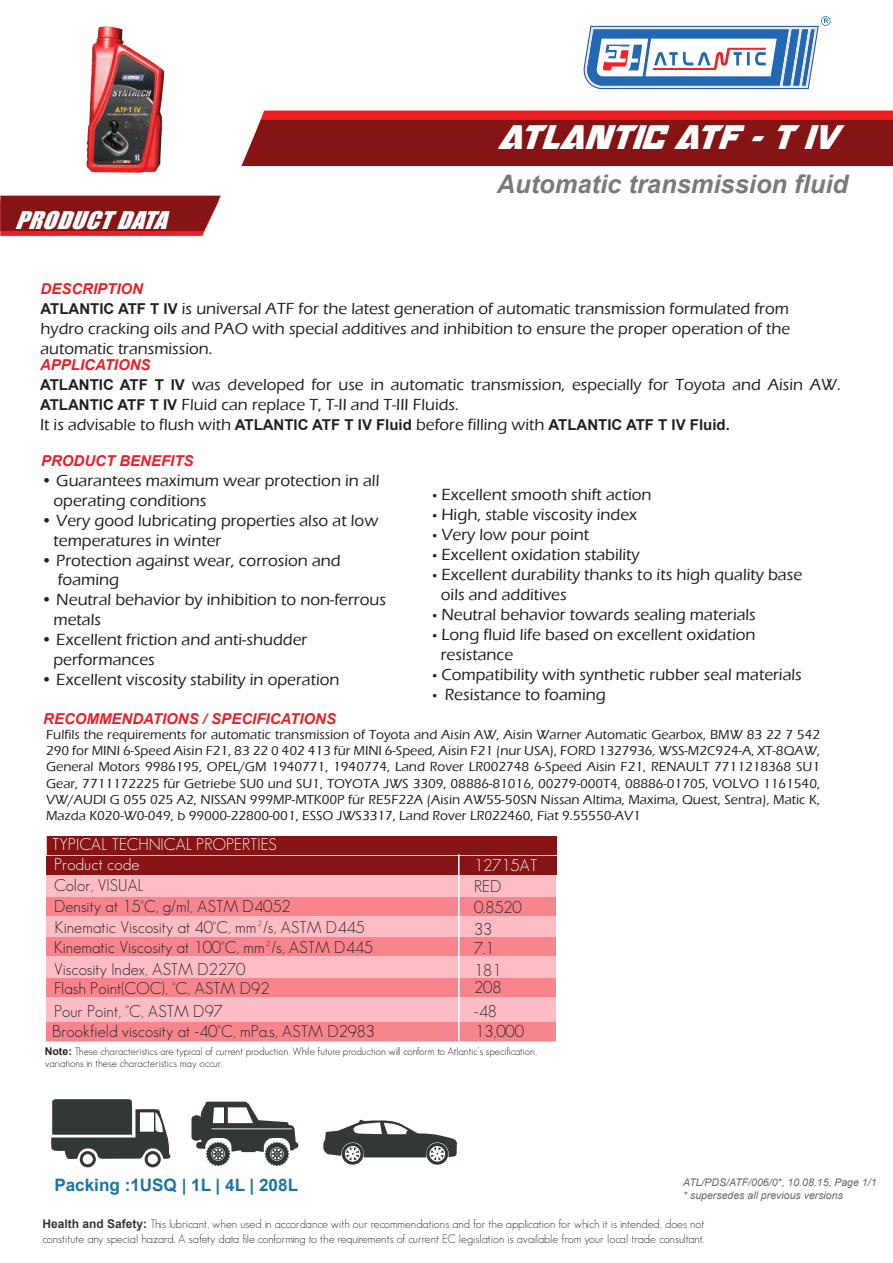
<style>
.page{position:relative;width:893px;height:1263px;background:#fff}
.page>*{position:absolute;margin:0;border:0;box-sizing:border-box;transform-origin:0 0}
.t1{font:italic condensed 45px "Oceanic Drift";color:#fff}
.t2{font:italic 700 25.5px "Arial";color:#7b7a7b}
.t3{font:italic 22.35px "Impact";color:#fff;scale:1.12 1}
.t4{font:700 17.1px "Arial";color:#1a75a7}
.t5{font:500 16.65px/20px "Eras ITC";color:#241f1f}
.t6{font:500 16.5px/19.8px "Eras ITC";color:#241f1f;text-align:justify}
.t7{font:300 16.5px/22.5px "Geosans";color:#262122}
.t8{font:300 16.5px "Geosans";color:#fff}
.t9{font:italic 700 15px "Arial";color:#ef1d23}
.t10{font:500 13.5px/16.2px "Eras ITC";color:#241f1f;text-align:justify}
.t11{font:300 12px/14.4px "Geosans";color:#323738}
.t12{font:300 10.65px/12.8px "Geosans";color:#262122}
.t13{font:italic 10.5px/12.6px "Arial";color:#686668}
.s1{font-family:"Arial";font-weight:700;font-size:15px}
.s2{font-family:"Myriad Pro";font-weight:400}
.s3{font-size:16.35px}
.s4{font-family:"Arial";font-weight:700}
</style>
<div class="page">
<svg style="left:583px;top:16px;width:247px;height:73px"></svg>
<svg style="left:241px;top:111px;width:652px;height:55px;background:#981a1b"></svg>
<svg style="left:0;top:196px;width:221px;height:40px;background:#971f21"></svg>
<div style="left:47px;top:836px;width:509px;height:206px;background:#febdc4"></div>
<div style="left:47px;top:836px;width:509px;height:18px;background:#861415"></div>
<div style="left:47px;top:856px;width:510px;height:18px;background:#861415"></div>
<div style="left:47px;top:897px;width:509px;height:19px;background:#f8858e"></div>
<div style="left:47px;top:937px;width:509px;height:19px;background:#f8858e"></div>
<div style="left:47px;top:978px;width:509px;height:18px;background:#f8858e"></div>
<div style="left:47px;top:1022px;width:509px;height:19px;background:#f8858e"></div>
<hr style="left:458px;top:854px;width:2px;height:187px;background:#fff">
<img style="left:86px;top:26px;width:78px;height:147px">
<svg style="left:323px;top:1119px;width:134px;height:46px"></svg>
<svg style="left:191px;top:1101px;width:108px;height:65px"></svg>
<svg style="left:51px;top:1099px;width:120px;height:68px"></svg>
<h1 class="t1" style="left:497px;top:117px;width:342px">ATLANTIC ATF – T IV</h1>
<h3 class="t3" style="left:15px;top:203px;width:148px">PRODUCTDATA</h3>
<h2 class="t2" style="left:497px;top:167px;width:353px">Automatic transmission fluid</h2>
<p class="t9" style="left:41px;top:279px;width:104px">DESCRIPTION</p>
<p class="t6" style="left:41px;top:299px;width:751px"><span class="s1">ATLANTIC ATF T IV</span> is universal ATF for the latest generation of automatic transmission formulated from hydro cracking oils and PAO with special additives and inhibition to ensure the proper operation of the automatic transmission.</p>
<p class="t9" style="left:40px;top:355px;width:112px">APPLICATIONS</p>
<p class="t6" style="left:40px;top:375px;width:802px;text-align:left"><span class="s1">ATLANTIC ATF T IV</span> was developed for use in automatic transmission, especially for Toyota and Aisin AW.<br><span class="s1">ATLANTIC ATF T IV</span> Fluid can replace T, T-II and T-III Fluids.<br>It is advisable to flush with <span class="s1">ATLANTIC ATF T IV Fluid</span> before filling with <span class="s1">ATLANTIC ATF T IV Fluid.</span></p>
<p class="t9" style="left:41px;top:450px;width:154px">PRODUCT BENEFITS</p>
<p class="t5" style="left:54px;top:470px;width:327px;text-indent:-12px">• Guarantees maximum wear protection in all operating conditions</p>
<p class="t5" style="left:54px;top:510px;width:326px;text-indent:-12px">• Very good lubricating properties also at low temperatures in winter</p>
<p class="t5" style="left:58px;top:550px;width:285px;text-indent:-17px">• Protection against wear, corrosion and foaming</p>
<p class="t5" style="left:54px;top:590px;width:334px;text-indent:-12px">• Neutral behavior by inhibition to non-ferrous metals</p>
<p class="t5" style="left:54px;top:630px;width:255px;text-indent:-12px">• Excellent friction and anti-shudder performances</p>
<p class="t5" style="left:41px;top:670px;width:300px">• Excellent viscosity stability in operation</p>
<p class="t5" style="left:432px;top:485px;width:221px"><span class="s2">•</span> Excellent smooth shift action</p>
<p class="t5" style="left:432px;top:505px;width:206px"><span class="s2">•</span> High, stable viscosity index</p>
<p class="t5" style="left:432px;top:525px;width:158px"><span class="s2">•</span> Very low pour point</p>
<p class="t5" style="left:432px;top:545px;width:209px"><span class="s2">•</span> Excellent oxidation stability</p>
<p class="t5" style="left:441px;top:564px;width:363px;text-indent:-8px"><span class="s2">•</span> Excellent durability thanks to its high quality base oils and additives</p>
<p class="t5" style="left:432px;top:604px;width:325px"><span class="s2">•</span> Neutral behavior towards sealing materials</p>
<p class="t5" style="left:441px;top:624px;width:316px;text-indent:-8px"><span class="s2">•</span> Long fluid life based on excellent oxidation resistance</p>
<p class="t5" style="left:432px;top:664px;width:371px"><span class="s2">•</span> Compatibility with synthetic rubber seal materials</p>
<p class="t5" style="left:432px;top:684px;width:175px"><span class="s2">•</span> Resistance to foaming</p>
<p class="t9" style="left:43px;top:709px;width:294px">RECOMMENDATIONS / SPECIFICATIONS</p>
<p class="t10" style="left:46px;top:726px;width:775px">Fulfils the requirements for automatic transmission of Toyota and Aisin AW, Aisin Warner Automatic Gearbox, BMW 83 22 7 542<br>290 for MINI 6-Speed Aisin F21, 83 22 0 402 413 für MINI 6-Speed, Aisin F21 (nur USA), FORD 1327936, WSS-M2C924-A, XT-8QAW, General Motors 9986195, OPEL/GM 1940771, 1940774, Land Rover LR002748 6-Speed Aisin F21, RENAULT 7711218368 SU1<br>Gear, 7711172225 für Getriebe SU0 und SU1, TOYOTA JWS 3309, 08886-81016, 00279-000T4, 08886-01705, VOLVO 1161540, VW/AUDI G 055 025 A2, NISSAN 999MP-MTK00P für RE5F22A (Aisin AW55-50SN Nissan Altima, Maxima, Quest, Sentra), Matic K, Mazda K020-W0-049, b 99000-22800-001, ESSO JWS3317, Land Rover LR022460, Fiat 9.55550-AV1</p>
<p class="t8" style="left:52px;top:835px;width:226px">TYPICAL TECHNICAL PROPERTIES</p>
<p class="t8" style="left:54px;top:855px;width:87px">Product code</p>
<p class="t7" style="left:54px;top:874px;width:91px">Color, VISUAL</p>
<p class="t7" style="left:474px;top:875px;width:29px">RED</p>
<p class="t7" style="left:54px;top:895px;width:238px">Density at 15<span class="s3">°C</span>, g/ml, ASTM D4052</p>
<p class="t7" style="left:54px;top:936px;width:320px">Kinematic Viscosity at 100<span class="s3">°C</span>, mm²/s, ASTM D445</p>
<p class="t8" style="left:474px;top:856px;width:65px">12715AT</p>
<p class="t7" style="left:474px;top:896px;width:49px">0.8520<br>33</p>
<p class="t7" style="left:474px;top:937px;width:29px;line-height:21.9px">7.1<br>181</p>
<p class="t7" style="left:474px;top:975px;width:29px;line-height:24.3px">208 -48</p>
<p class="t7" style="left:475px;top:1020px;width:50px">13,000</p>
<p class="t7" style="left:55px;top:915px;width:311px">Kinematic Viscosity at 40<span class="s3">°C</span>, mm²/s, ASTM D445</p>
<p class="t7" style="left:54px;top:959px;width:217px;line-height:19px">Viscosity Index, ASTM D2270<br>Flash Point(COC), °C, ASTM D92</p>
<p class="t7" style="left:52px;top:1002px;width:324px;line-height:20px">Pour Point, °C, ASTM D97<br>Brookfield viscosity at -40°C, mPa.s, ASTM D2983</p>
<p class="t12" style="left:45px;top:1044px;width:494px"><span class="s4">Note:</span> These characteristics are typical of current production. While future production will conform to Atlantic’s specification, variations in these characteristics may occur.</p>
<p class="t4" style="left:54px;top:1173px;width:245px">Packing :1USQ | 1L | 4L | 208L</p>
<p class="t13" style="left:683px;top:1176px;width:195px">ATL/PDS/ATF/006/0*, 10.08.15, Page 1/1 * supersedes all previous versions</p>
<p class="t11" style="left:42px;top:1217px;width:664px"><span class="s4">Health and Safety:</span> This lubricant, when used in accordance with our recommendations and for the application for which it is intended, does not constitute any special hazard. A safety data file conforming to the requirements of current EC legislation is available from your local trade consultant.</p>
</div>
